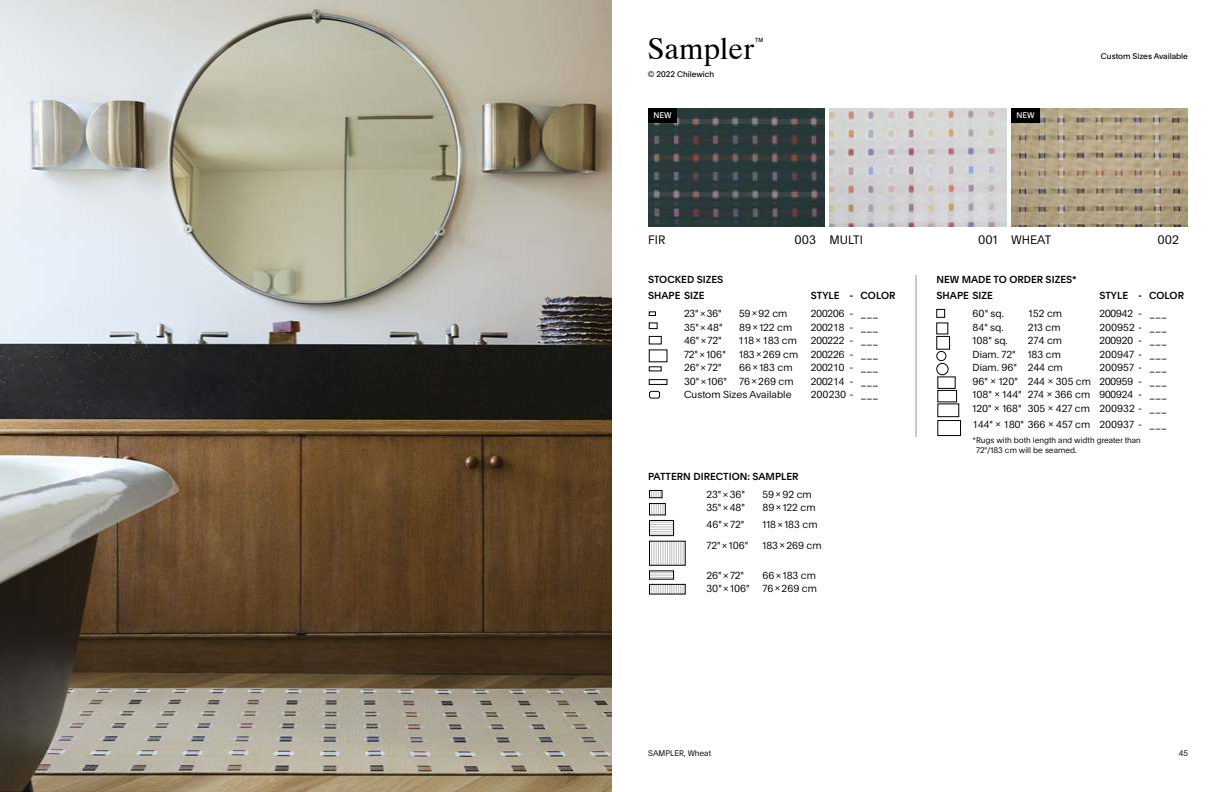
<style>
.page{position:relative;width:1224px;height:792px;background:#fff}
.page>*{position:absolute;margin:0;border:0;box-sizing:border-box;transform-origin:0 0}
.t1{font:30px "Dutch 801 BT";color:#000}
.t2{font:300 12px "Plain";color:#000}
.t3{font:300 10px/13.5px "Plain";color:#000;text-align:justify}
.t4{font:500 10px/16.2px "Plain";color:#000}
.t5{font:300 8px/9.6px "Plain";color:#000}
.t6{font:8px "Plain";color:#000}
.t7{font:8px "Plain";color:#fff}
</style>
<div class="page">
<img style="left:648px;top:108px;width:177px;height:118px">
<img style="left:829px;top:108px;width:177px;height:118px">
<img style="left:1011px;top:108px;width:177px;height:118px">
<img style="left:0;top:0;width:612px;height:792px">
<svg style="left:651px;top:492px;width:8px;height:4px"></svg>
<div style="left:649px;top:490px;width:13px;height:8px;border:1px solid #000"></div>
<svg style="left:651px;top:505px;width:13px;height:8px"></svg>
<div style="left:649px;top:503px;width:17px;height:12px;border:1px solid #000"></div>
<svg style="left:651px;top:522px;width:21px;height:12px"></svg>
<div style="left:649px;top:520px;width:25px;height:16px;border:1px solid #000"></div>
<svg style="left:651px;top:543px;width:32px;height:20px"></svg>
<svg style="left:651px;top:573px;width:21px;height:3px"></svg>
<svg style="left:651px;top:586px;width:32px;height:6px"></svg>
<div style="left:649px;top:584px;width:36px;height:10px;border:1px solid #000"></div>
<div style="left:648px;top:108px;width:29px;height:14px;background:#000"></div>
<div style="left:1011px;top:108px;width:29px;height:14px;background:#000"></div>
<svg style="left:649px;top:312px;width:7px;height:4px"></svg>
<div style="left:649px;top:323px;width:8px;height:6px;border:1px solid #000"></div>
<div style="left:649px;top:336px;width:12px;height:8px;border:1px solid #000"></div>
<div style="left:649px;top:379px;width:18px;height:6px;border:1px solid #000"></div>
<svg style="left:649px;top:391px;width:11px;height:7px"></svg>
<div style="left:937px;top:309px;width:8px;height:8px;border:1px solid #000"></div>
<div style="left:937px;top:336px;width:13px;height:13px;border:1px solid #000"></div>
<div style="left:937px;top:351px;width:9px;height:10px;border:1px solid #000;border-radius:50%"></div>
<div style="left:937px;top:363px;width:11px;height:12px;border:1px solid #000;border-radius:50%"></div>
<div style="left:938px;top:377px;width:17px;height:12px;border:1px solid #000"></div>
<div style="left:938px;top:390px;width:19px;height:12px;border:1px solid #000"></div>
<div style="left:938px;top:404px;width:21px;height:13px;border:1px solid #000"></div>
<div style="left:938px;top:420px;width:23px;height:16px;border:1px solid #000"></div>
<hr style="left:916px;top:275px;width:1px;height:162px;background:#939598">
<h1 class="t1" style="left:648px;top:30px;width:108px">Sampler</h1>
<p class="t3" style="left:755px;top:34px;width:10px">™</p>
<p class="t6" style="left:648px;top:68px;width:68px">© 2022 Chilewich</p>
<p class="t7" style="left:653px;top:110px;width:20px">NEW</p>
<p class="t7" style="left:1016px;top:110px;width:20px">NEW</p>
<p class="t6" style="left:1101px;top:50px;width:89px">Custom Sizes Available</p>
<p class="t2" style="left:648px;top:231px;width:19px">FIR</p>
<p class="t2" style="left:794px;top:231px;width:70px">003 MULTI</p>
<p class="t2" style="left:978px;top:231px;width:75px">001 WHEAT</p>
<p class="t2" style="left:1158px;top:231px;width:23px">002</p>
<p class="t4" style="left:648px;top:271px;width:77px">STOCKED SIZES<br>SHAPE SIZE</p>
<p class="t4" style="left:811px;top:287px;width:86px">STYLE - COLOR</p>
<p class="t3" style="left:684px;top:306px;width:39px">23" × 36"</p>
<p class="t3" style="left:739px;top:306px;width:50px">59 x 92 cm</p>
<p class="t3" style="left:811px;top:306px;width:69px">200206 - ___</p>
<p class="t3" style="left:684px;top:320px;width:40px">35" × 48"</p>
<p class="t3" style="left:739px;top:320px;width:55px">89 x 122 cm</p>
<p class="t3" style="left:811px;top:320px;width:69px">200218 - ___</p>
<p class="t3" style="left:684px;top:333px;width:39px">46" × 72"</p>
<p class="t3" style="left:739px;top:333px;width:59px">118 x 183 cm</p>
<p class="t3" style="left:811px;top:333px;width:69px">200222 - ___</p>
<p class="t3" style="left:684px;top:347px;width:43px">72" × 106"</p>
<p class="t3" style="left:739px;top:347px;width:61px">183 x 269 cm</p>
<p class="t3" style="left:811px;top:347px;width:69px">200226 - ___</p>
<p class="t3" style="left:684px;top:360px;width:39px">26" × 72"</p>
<p class="t3" style="left:739px;top:360px;width:55px">66 x 183 cm</p>
<p class="t3" style="left:811px;top:360px;width:69px">200210 - ___</p>
<p class="t3" style="left:684px;top:374px;width:111px">30" × 106" 76 x 269 cm</p>
<p class="t3" style="left:811px;top:374px;width:69px">200214 - ___</p>
<p class="t3" style="left:684px;top:387px;width:109px">Custom Sizes Available</p>
<p class="t3" style="left:811px;top:387px;width:69px">200230 - ___</p>
<p class="t4" style="left:648px;top:468px;width:152px">PATTERN DIRECTION: SAMPLER</p>
<p class="t3" style="left:706px;top:487px;width:40px">23" × 36"</p>
<p class="t3" style="left:763px;top:487px;width:51px">59 x 92 cm</p>
<p class="t3" style="left:706px;top:501px;width:40px">35" × 48"</p>
<p class="t3" style="left:763px;top:501px;width:55px">89 x 122 cm</p>
<p class="t3" style="left:706px;top:518px;width:39px">46" × 72"</p>
<p class="t3" style="left:763px;top:518px;width:57px">118 × 183 cm</p>
<p class="t3" style="left:706px;top:538px;width:43px">72" × 106"</p>
<p class="t3" style="left:763px;top:538px;width:61px">183 x 269 cm</p>
<p class="t3" style="left:706px;top:568px;width:39px">26" × 72"</p>
<p class="t3" style="left:763px;top:568px;width:55px">66 × 183 cm</p>
<p class="t3" style="left:706px;top:581px;width:45px">30" × 106"</p>
<p class="t3" style="left:763px;top:581px;width:56px">76 x 269 cm</p>
<p class="t4" style="left:937px;top:271px;width:142px">NEW MADE TO ORDER SIZES*<br>SHAPE SIZE</p>
<p class="t4" style="left:1099px;top:287px;width:86px">STYLE - COLOR</p>
<p class="t3" style="left:973px;top:306px;width:33px">60" sq.</p>
<p class="t3" style="left:1028px;top:306px;width:36px">152 cm</p>
<p class="t3" style="left:1099px;top:306px;width:69px">200942 - ___</p>
<p class="t3" style="left:973px;top:320px;width:33px">84" sq.</p>
<p class="t3" style="left:1028px;top:320px;width:34px">213 cm</p>
<p class="t3" style="left:1099px;top:320px;width:69px">200952 - ___</p>
<p class="t3" style="left:973px;top:333px;width:37px">108" sq.</p>
<p class="t3" style="left:1028px;top:333px;width:36px">274 cm</p>
<p class="t3" style="left:1099px;top:333px;width:69px">200920 - ___</p>
<p class="t3" style="left:973px;top:347px;width:90px">Diam. 72" 183 cm</p>
<p class="t3" style="left:1099px;top:347px;width:69px">200947 - ___</p>
<p class="t3" style="left:973px;top:360px;width:92px">Diam. 96" 244 cm</p>
<p class="t3" style="left:973px;top:360px;width:196px;text-indent:127px">200957 - ___ 96" × 120" 244 x 305 cm 200959 - ___ 108" × 144" 274 x 366 cm 900924 - ___ 120" × 168" 305 x 427 cm 200932 - ___</p>
<p class="t3" style="left:973px;top:418px;width:196px">144" × 180" 366 x 457 cm 200937 - ___</p>
<p class="t5" style="left:976px;top:435px;width:166px;text-indent:-4px">*Rugs with both length and width greater than<br>72"/183 cm will be seamed.</p>
<p class="t5" style="left:648px;top:748px;width:64px">SAMPLER, Wheat</p>
<p class="t5" style="left:1179px;top:748px;width:11px">45</p>
</div>
